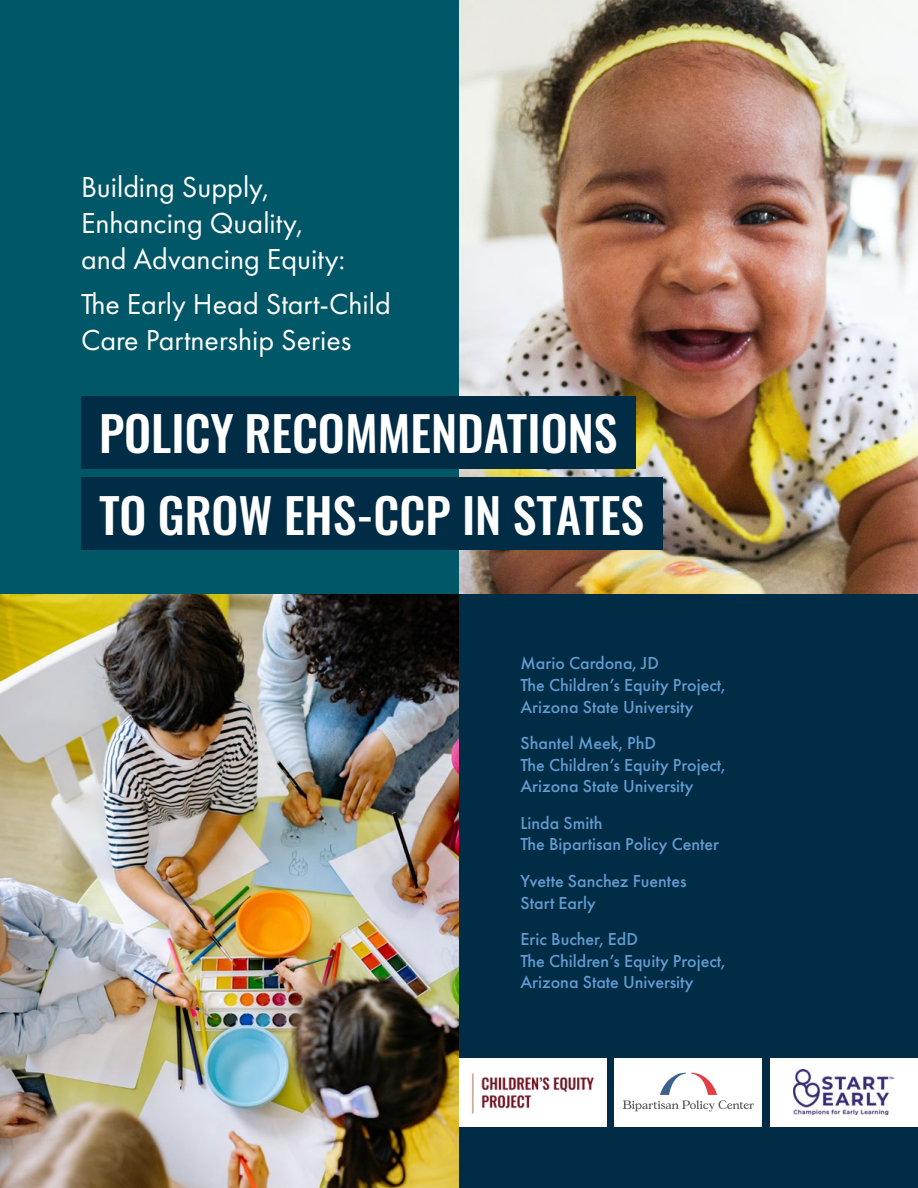
<style>
.page{position:relative;width:918px;height:1188px;background:#fff}
.page>*{position:absolute;margin:0;border:0;box-sizing:border-box;transform-origin:0 0}
.t1{font:500 48px/81.3px "Oswald";color:#fff}
.t2{font:30px/36px "Futura PT";color:#fff}
.t3{font:500 18px/21.6px "Futura PT";color:#639bd0}
</style>
<div class="page">
<img style="left:0;top:594px;width:459px;height:594px">
<div style="left:0;top:0;width:459px;height:594px;background:#005767"></div>
<img style="left:459px;top:0;width:459px;height:594px">
<div style="left:459px;top:594px;width:459px;height:594px;background:#002c45"></div>
<div style="left:81px;top:396px;width:555px;height:72px;background:#002c45"></div>
<div style="left:81px;top:477px;width:581px;height:73px;background:#002c45"></div>
<div style="left:459px;top:1058px;width:148px;height:69px;background:#fff"></div>
<div style="left:770px;top:1058px;width:148px;height:69px;background:#fff"></div>
<div style="left:615px;top:1058px;width:147px;height:69px;background:#fff"></div>
<img style="left:794px;top:1070px;width:100px;height:45px">
<svg style="left:623px;top:1073px;width:131px;height:39px"></svg>
<img style="left:471px;top:1073px;width:123px;height:41px">
<h2 class="t2" style="left:81px;top:169px;width:266px">Building Supply,<br>Enhancing Quality, and Advancing Equity:</h2>
<h2 class="t2" style="left:81px;top:286px;width:311px">The Early Head Start-Child<br>Care Partnership Series</h2>
<h1 class="t1" style="left:99px;top:396px;width:547px">POLICY RECOMMENDATIONS<br>TO GROW EHS-CCP IN STATES</h1>
<p class="t3" style="left:520px;top:653px;width:207px">Mario Cardona, JD<br>The Children’s Equity Project,<br>Arizona State University</p>
<p class="t3" style="left:520px;top:732px;width:207px">Shantel Meek, PhD<br>The Children’s Equity Project,<br>Arizona State University</p>
<p class="t3" style="left:520px;top:812px;width:200px">Linda Smith<br>The Bipartisan Policy Center</p>
<p class="t3" style="left:520px;top:870px;width:167px">Yvette Sanchez Fuentes<br>Start Early</p>
<p class="t3" style="left:520px;top:928px;width:207px">Eric Bucher, EdD<br>The Children’s Equity Project,<br>Arizona State University</p>
</div>
